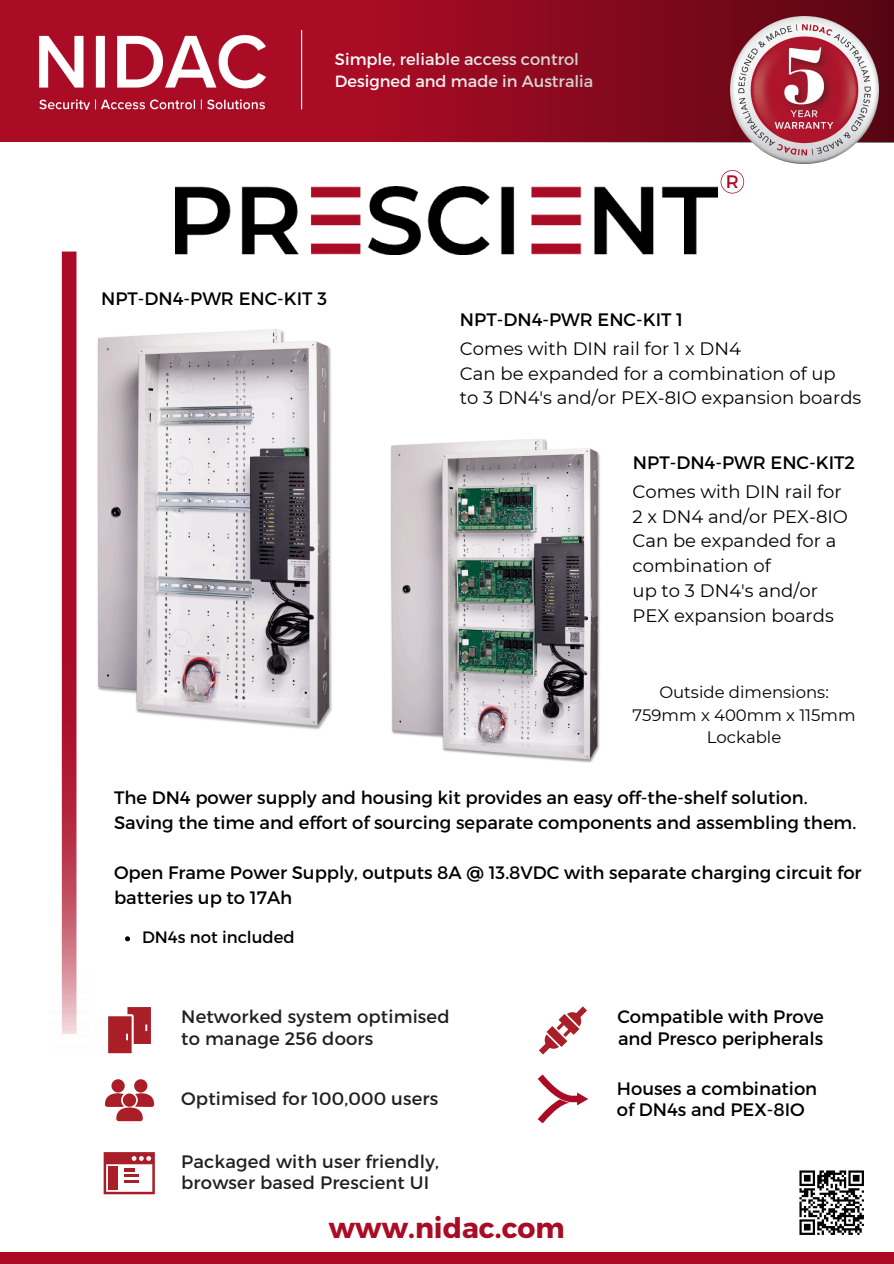
<style>
.page{position:relative;width:894px;height:1264px;background:#fff}
.page>*{position:absolute;margin:0;border:0;box-sizing:border-box;transform-origin:0 0}
.t1{font:700 28.2px "Montserrat";color:#aa0c25}
.t2{font:18px/24.8px "Montserrat";color:#000}
.t3{font:18px/21.3px "Montserrat";letter-spacing:.01em;color:#231f20}
.t4{font:18px "Montserrat";color:#aa0c25}
.t5{font:16.5px "Montserrat";color:#000}
.t6{font:16.2px "Montserrat";color:#fff}
</style>
<div class="page">
<div style="left:0;top:0;width:893px;height:142px;background:#aa0c25"></div>
<img style="left:39px;top:34px;width:227px;height:75px">
<hr style="left:301px;top:30px;width:1px;height:79px;background:#fff">
<img style="left:61px;top:297px;width:271px;height:433px">
<div style="left:0;top:475px;width:76px;height:611px;background:#fff"></div>
<img style="left:436px;top:0;width:457px;height:142px">
<div style="left:0;top:1251px;width:893px;height:12px;background:#aa0c25"></div>
<div style="left:62px;top:251px;width:14px;height:783px;background:#aa0c25"></div>
<img style="left:61px;top:631px;width:28px;height:403px">
<img style="left:730px;top:17px;width:147px;height:147px">
<svg style="left:104px;top:1152px;width:51px;height:42px"></svg>
<svg style="left:108px;top:1007px;width:43px;height:46px"></svg>
<div style="left:111px;top:1079px;width:14px;height:13px;background:#aa1e27;border-radius:50%"></div>
<div style="left:134px;top:1079px;width:13px;height:13px;background:#aa1e27;border-radius:50%"></div>
<svg style="left:105px;top:1093px;width:49px;height:28px"></svg>
<div style="left:123px;top:1093px;width:13px;height:13px;background:#aa1e27;border-radius:50%"></div>
<svg style="left:539px;top:1006px;width:48px;height:48px"></svg>
<img style="left:390px;top:439px;width:210px;height:324px">
<svg style="left:537px;top:1074px;width:51px;height:48px"></svg>
<svg style="left:125px;top:936px;width:5px;height:5px"></svg>
<img style="left:176px;top:187px;width:541px;height:67px">
<svg style="left:720px;top:170px;width:23px;height:23px"></svg>
<svg style="left:799px;top:1170px;width:65px;height:65px"></svg>
<p class="t6" style="left:335px;top:49px;width:245px">Simple, reliable access control</p>
<p class="t6" style="left:335px;top:71px;width:260px">Designed and made in Australia</p>
<p class="t4" style="left:725px;top:170px;width:15px">R</p>
<p class="t2" style="left:101px;top:285px;width:227px">NPT-DN4-PWR ENC-KIT 3</p>
<p class="t2" style="left:460px;top:306px;width:225px">NPT-DN4-PWR ENC-KIT 1</p>
<p class="t2" style="left:460px;top:336px;width:282px">Comes with DIN rail for 1 x DN4</p>
<p class="t2" style="left:460px;top:361px;width:377px">Can be expanded for a combination of up</p>
<p class="t2" style="left:460px;top:385px;width:403px">to 3 DN4's and/or PEX-8IO expansion boards</p>
<p class="t2" style="left:632px;top:449px;width:224px">NPT-DN4-PWR ENC-KIT2</p>
<p class="t2" style="left:632px;top:479px;width:217px">Comes with DIN rail for<br>2 x DN4 and/or PEX-8IO</p>
<p class="t2" style="left:632px;top:528px;width:205px">Can be expanded for a combination of</p>
<p class="t2" style="left:632px;top:578px;width:203px">up to 3 DN4's and/or<br>PEX expansion boards</p>
<p class="t5" style="left:659px;top:682px;width:171px">Outside dimensions:</p>
<p class="t5" style="left:632px;top:704px;width:224px">759mm x 400mm x 115mm</p>
<p class="t5" style="left:706px;top:727px;width:76px">Lockable</p>
<p class="t2" style="left:114px;top:784px;width:743px">The DN4 power supply and housing kit provides an easy off-the-shelf solution.<br>Saving the time and effort of sourcing separate components and assembling them.</p>
<h2 class="t2" style="left:114px;top:859px;width:749px">Open Frame Power Supply, outputs 8A @ 13.8VDC with separate charging circuit for batteries up to 17Ah</h2>
<p class="t5" style="left:142px;top:926px;width:154px">DN4s not included</p>
<h2 class="t3" style="left:181px;top:1005px;width:270px">Networked system optimised to manage 256 doors</h2>
<p class="t2" style="left:617px;top:1005px;width:208px;line-height:21.3px">Compatible with Prove and Presco peripherals</p>
<h2 class="t3" style="left:181px;top:1086px;width:258px">Optimised for 100,000 users</h2>
<p class="t3" style="left:181px;top:1150px;width:259px">Packaged with user friendly, browser based Prescient UI</p>
<p class="t1" style="left:329px;top:1209px;width:237px">www.nidac.com</p>
<p class="t2" style="left:616px;top:1076px;width:202px;line-height:21.3px">Houses a combination of DN4s and PEX-8IO</p>
</div>
